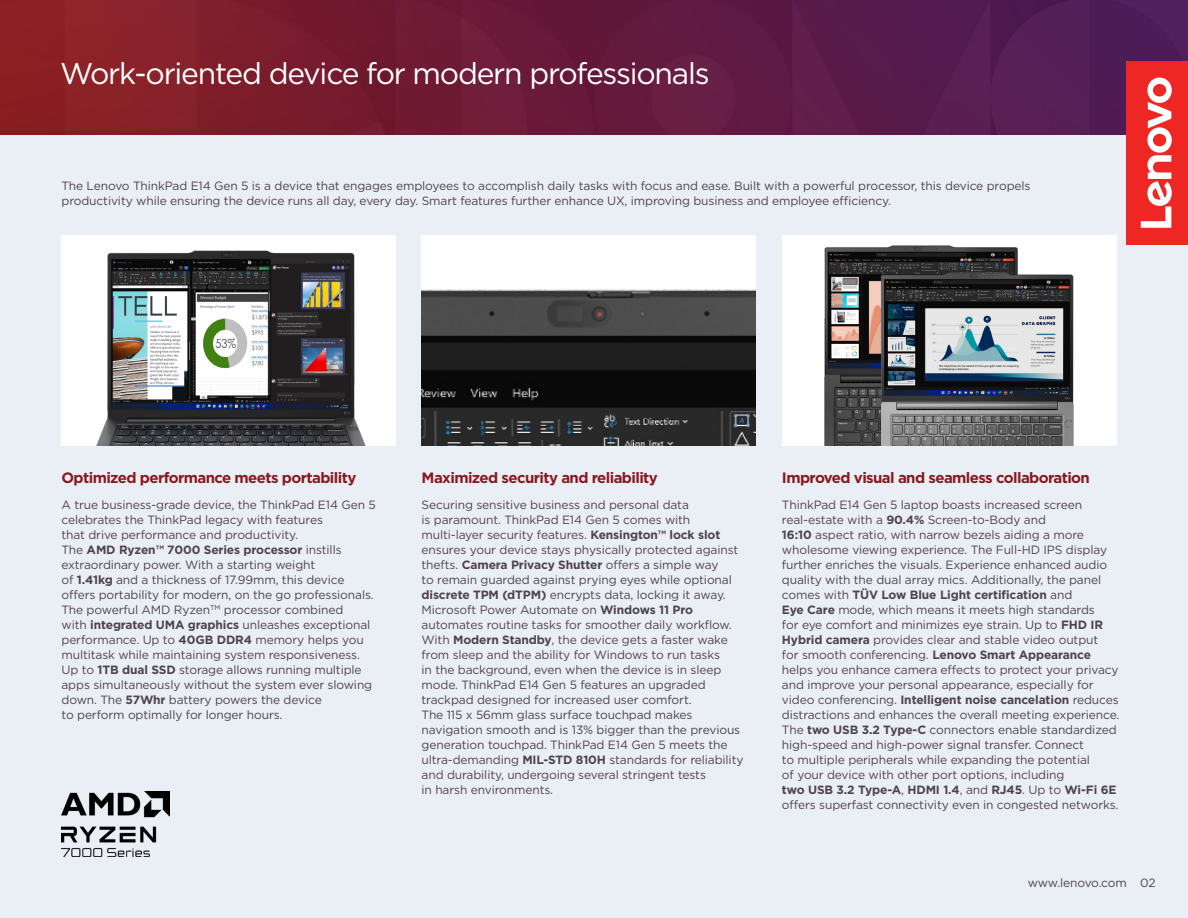
<style>
.page{position:relative;width:1188px;height:918px;background:#eaeff5}
.page>*{position:absolute;margin:0;border:0;box-sizing:border-box;transform-origin:0 0}
.Product_Subhead{font:30px "Gotham";letter-spacing:-.04em;color:#fff}
.Body_text{font:700 15px "Gotham";letter-spacing:-.04em;color:#881a23}
.Body_text-2{font:12px/15px "Gotham";letter-spacing:-.01em;color:#4e434e}
.s1{font-weight:700}
.s2{color:#50444e}
</style>
<div class="page">
<img style="left:0;top:0;width:1188px;height:135px">
<div style="left:1127px;top:61px;width:61px;height:184px;background:#ee2624"></div>
<svg style="left:1141px;top:78px;width:31px;height:150px"></svg>
<img style="left:61px;top:235px;width:334px;height:211px">
<img style="left:422px;top:235px;width:334px;height:211px">
<img style="left:782px;top:235px;width:304px;height:211px">
<img style="left:856px;top:238px;width:260px;height:208px">
<img style="left:61px;top:791px;width:108px;height:66px">
<p class="Product_Subhead" style="left:60px;top:54px;width:651px">Work-oriented device for modern professionals</p>
<p class="Body_text-2" style="left:62px;top:178px;width:971px">The Lenovo ThinkPad E14 Gen 5 is a device that engages employees to accomplish daily tasks with focus and ease. Built with a powerful processor, this device propels productivity while ensuring the device runs all day, every day. Smart features further enhance UX, improving business and employee efficiency.</p>
<p class="Body_text" style="left:62px;top:468px;width:296px">Optimized performance meets portability</p>
<p class="Body_text-2" style="left:62px;top:497px;width:316px">A true business-grade device, the ThinkPad E14 Gen 5 celebrates the ThinkPad legacy with features<br>that drive performance and productivity.<br>The <span class="s1">AMD Ryzen™ 7000 Series processor</span> instills extraordinary power. With a starting weight<br>of <span class="s1">1.41kg</span> and a thickness of 17.99mm, this device offers portability for modern, on the go professionals.<br>The powerful AMD Ryzen<sup>TM</sup> processor combined<br>with <span class="s1">integrated UMA graphics</span> unleashes exceptional performance. Up to <span class="s1">40GB DDR4</span> memory helps you multitask while maintaining system responsiveness.<br>Up to <span class="s1">1TB dual SSD</span> storage allows running multiple apps simultaneously without the system ever slowing down. The <span class="s1">57Whr</span> battery powers the device<br>to perform optimally for longer hours.</p>
<p class="Body_text" style="left:422px;top:468px;width:238px">Maximized security and reliability</p>
<p class="Body_text-2" style="left:422px;top:497px;width:323px">Securing sensitive business and personal data<br>is paramount. ThinkPad E14 Gen 5 comes with multi-layer security features. <span class="s1">Kensington™ lock slot </span>ensures your device stays physically protected against thefts. <span class="s1">Camera Privacy Shutter</span> offers a simple way<br>to remain guarded against prying eyes while optional <span class="s1">discrete TPM (dTPM)</span> encrypts data, locking it away.<br>Microsoft Power Automate on <span class="s1">Windows 11 Pro </span>automates routine tasks for smoother daily workflow.<br>With <span class="s1">Modern Standby</span>, the device gets a faster wake from sleep and the ability for Windows to run tasks<br>in the background, even when the device is in sleep mode. ThinkPad E14 Gen 5 features an upgraded trackpad designed for increased user comfort.<br>The 115 x 56mm glass surface touchpad makes navigation smooth and is 13% bigger than the previous generation touchpad. ThinkPad E14 Gen 5 meets the ultra-demanding <span class="s1">MIL-STD 810H</span> standards for reliability and durability, undergoing several stringent tests<br>in harsh environments.</p>
<p class="Body_text" style="left:782px;top:468px;width:309px">Improved visual and seamless collaboration</p>
<p class="Body_text-2" style="left:782px;top:497px;width:339px">ThinkPad E14 Gen 5 laptop boasts increased screen real-estate with a <span class="s1">90.4%</span> Screen-to-Body and<br><span class="s1">16:10</span> aspect ratio, with narrow bezels aiding a more wholesome viewing experience. The Full-HD IPS display further enriches the visuals. Experience enhanced audio quality with the dual array mics. Additionally, the panel comes with <span class="s1">TÜV Low Blue Light certification</span> and<br><span class="s1">Eye Care</span> mode, which means it meets high standards<br>for eye comfort and minimizes eye strain. Up to <span class="s1">FHD IR Hybrid camera</span> provides clear and stable video output<br>for smooth conferencing. <span class="s1">Lenovo Smart Appearance </span>helps you enhance camera effects to protect your privacy and improve your personal appearance, especially for video conferencing. <span class="s1">Intelligent noise cancelation</span> reduces distractions and enhances the overall meeting experience.<br>The <span class="s1">two USB 3.2 Type-C</span> connectors enable standardized high-speed and high-power signal transfer. Connect<br>to multiple peripherals while expanding the potential<br>of your device with other port options, including<br><span class="s1">two USB 3.2 Type-A</span>, <span class="s1">HDMI 1.4</span>, and <span class="s1">RJ45</span>. Up to <span class="s1">Wi-Fi 6E </span>offers superfast connectivity even in congested networks.</p>
<p class="Body_text-2" style="left:1028px;top:875px;width:129px">www.lenovo.com <span class="s2">02</span></p>
</div>
